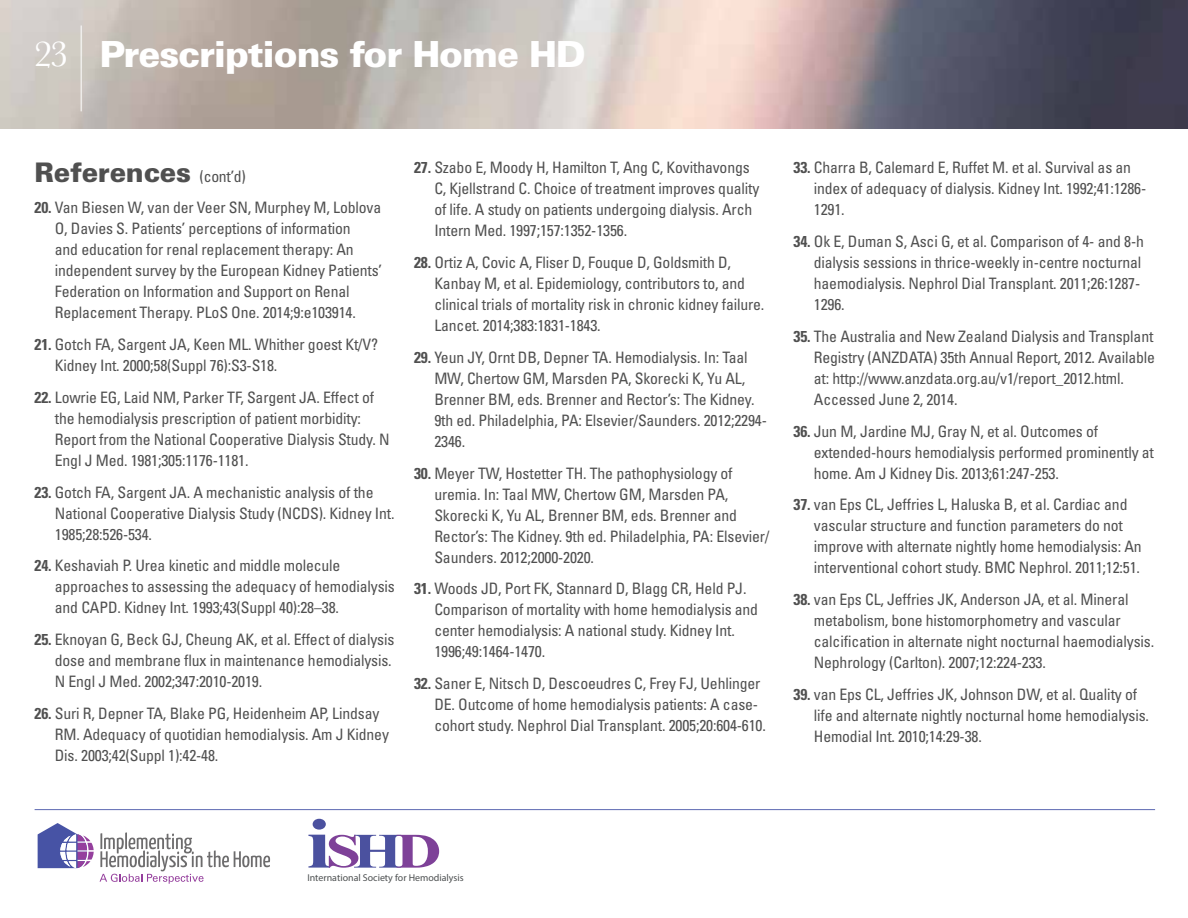
<style>
.page{position:relative;width:1188px;height:918px;background:#fff}
.page>*{position:absolute;margin:0;border:0;box-sizing:border-box;transform-origin:0 0}
.t1{font:900 36px "Univers LT Std";letter-spacing:-.03em;color:#fff}
.t2{font:900 27px "Univers LT Std";letter-spacing:-.01em;color:#505050}
.t3{font:condensed 15.75px/21px "Univers LT Std";letter-spacing:-.01em;color:#505050}
.t4{font:9.9px "Myriad Pro";color:#4d5051}
.s1{font-family:"Baskerville";font-weight:400;font-size:37.5px}
.s2{font-weight:400;font-stretch:condensed;font-size:15.75px}
.s3{font-weight:700}
</style>
<div class="page">
<svg style="left:1px;top:0;width:1187px;height:129px;background:#a79e9e"></svg>
<hr style="left:81px;top:26px;width:1px;height:85px;background:#fff">
<hr style="left:35px;top:809px;width:1120px;height:1px;background:#5d69b2">
<svg style="left:100px;top:833px;width:170px;height:51px"></svg>
<svg style="left:38px;top:823px;width:56px;height:45px"></svg>
<svg style="left:308px;top:819px;width:131px;height:64px"></svg>
<h1 class="t1" style="left:34px;top:31px;width:554px"><span class="s1">23</span> Prescriptions for Home HD</h1>
<h2 class="t2" style="left:35px;top:155px;width:213px">References <span class="s2">(cont’d)</span></h2>
<p class="t3" style="left:55px;top:197px;width:329px;text-indent:-20px"><span class="s3">20.</span> Van Biesen W, van der Veer SN, Murphey M, Loblova O, Davies S. Patients’ perceptions of information<br>and education for renal replacement therapy: An independent survey by the European Kidney Patients’ Federation on Information and Support on Renal Replacement Therapy. PLoS One. 2014;9:e103914.</p>
<p class="t3" style="left:55px;top:334px;width:325px;text-indent:-20px"><span class="s3">21.</span> Gotch FA, Sargent JA, Keen ML. Whither goest Kt/V?<br>Kidney Int. 2000;58(Suppl 76):S3-S18.</p>
<p class="t3" style="left:55px;top:387px;width:336px;text-indent:-20px"><span class="s3">22.</span> Lowrie EG, Laid NM, Parker TF, Sargent JA. Effect of the hemodialysis prescription of patient morbidity:<br>Report from the National Cooperative Dialysis Study. N Engl J Med. 1981;305:1176-1181.</p>
<p class="t3" style="left:55px;top:481px;width:341px;text-indent:-20px"><span class="s3">23.</span> Gotch FA, Sargent JA. A mechanistic analysis of the<br>National Cooperative Dialysis Study (NCDS). Kidney Int.<br>1985;28:526-534.</p>
<p class="t3" style="left:55px;top:555px;width:342px;text-indent:-20px"><span class="s3">24.</span> Keshaviah P. Urea kinetic and middle molecule approaches to assessing the adequacy of hemodialysis and CAPD. Kidney Int. 1993;43(Suppl 40):28–38.</p>
<p class="t3" style="left:55px;top:629px;width:341px;text-indent:-20px"><span class="s3">25.</span> Eknoyan G, Beck GJ, Cheung AK, et al. Effect of dialysis dose and membrane flux in maintenance hemodialysis.<br>N Engl J Med. 2002;347:2010-2019.</p>
<p class="t3" style="left:55px;top:703px;width:336px;text-indent:-20px"><span class="s3">26.</span> Suri R, Depner TA, Blake PG, Heidenheim AP, Lindsay<br>RM. Adequacy of quotidian hemodialysis. Am J Kidney<br>Dis. 2003;42(Suppl 1):42-48.</p>
<p class="t3" style="left:434px;top:157px;width:326px;text-indent:-20px"><span class="s3">27.</span> Szabo E, Moody H, Hamilton T, Ang C, Kovithavongs C, Kjellstrand C. Choice of treatment improves quality of life. A study on patients undergoing dialysis. Arch Intern Med. 1997;157:1352-1356.</p>
<p class="t3" style="left:434px;top:252px;width:332px;text-indent:-20px"><span class="s3">28.</span> Ortiz A, Covic A, Fliser D, Fouque D, Goldsmith D, Kanbay M, et al. Epidemiology, contributors to, and clinical trials of mortality risk in chronic kidney failure.<br>Lancet. 2014;383:1831-1843.</p>
<p class="t3" style="left:434px;top:347px;width:334px;text-indent:-20px"><span class="s3">29.</span> Yeun JY, Ornt DB, Depner TA. Hemodialysis. In: Taal MW, Chertow GM, Marsden PA, Skorecki K, Yu AL, Brenner BM, eds. Brenner and Rector’s: The Kidney.<br>9th ed. Philadelphia, PA: Elsevier/Saunders. 2012;2294- 2346.</p>
<p class="t3" style="left:434px;top:462px;width:337px;text-indent:-20px"><span class="s3">30.</span> Meyer TW, Hostetter TH. The pathophysiology of uremia. In: Taal MW, Chertow GM, Marsden PA, Skorecki K, Yu AL, Brenner BM, eds. Brenner and Rector’s: The Kidney. 9th ed. Philadelphia, PA: Elsevier/ Saunders. 2012;2000-2020.</p>
<p class="t3" style="left:434px;top:578px;width:325px;text-indent:-20px"><span class="s3">31.</span> Woods JD, Port FK, Stannard D, Blagg CR, Held PJ.<br>Comparison of mortality with home hemodialysis and center hemodialysis: A national study. Kidney Int.<br>1996;49:1464-1470.</p>
<p class="t3" style="left:434px;top:673px;width:333px;text-indent:-20px"><span class="s3">32.</span> Saner E, Nitsch D, Descoeudres C, Frey FJ, Uehlinger<br>DE. Outcome of home hemodialysis patients: A case&shy;cohort study. Nephrol Dial Transplant. 2005;20:604-610.</p>
<p class="t3" style="left:814px;top:157px;width:334px;text-indent:-20px"><span class="s3">33.</span> Charra B, Calemard E, Ruffet M. et al. Survival as an index of adequacy of dialysis. Kidney Int. 1992;41:1286-<br>1291.</p>
<p class="t3" style="left:814px;top:231px;width:332px;text-indent:-20px"><span class="s3">34.</span> Ok E, Duman S, Asci G, et al. Comparison of 4- and 8-h dialysis sessions in thrice-weekly in-centre nocturnal haemodialysis. Nephrol Dial Transplant. 2011;26:1287- 1296.</p>
<p class="t3" style="left:814px;top:325px;width:343px;text-indent:-20px"><span class="s3">35.</span> The Australia and New Zealand Dialysis and Transplant Registry (ANZDATA) 35th Annual Report, 2012. Available at: http://www.anzdata.org.au/v1/report_2012.html.<br>Accessed June 2, 2014.</p>
<p class="t3" style="left:814px;top:420px;width:342px;text-indent:-20px"><span class="s3">36.</span> Jun M, Jardine MJ, Gray N, et al. Outcomes of extended-hours hemodialysis performed prominently at home. Am J Kidney Dis. 2013;61:247-253.</p>
<p class="t3" style="left:814px;top:494px;width:329px;text-indent:-20px"><span class="s3">37.</span> van Eps CL, Jeffries L, Haluska B, et al. Cardiac and vascular structure and function parameters do not improve with alternate nightly home hemodialysis: An interventional cohort study. BMC Nephrol. 2011;12:51.</p>
<p class="t3" style="left:814px;top:589px;width:342px;text-indent:-20px"><span class="s3">38.</span> van Eps CL, Jeffries JK, Anderson JA, et al. Mineral metabolism, bone histomorphometry and vascular calcification in alternate night nocturnal haemodialysis.<br>Nephrology (Carlton). 2007;12:224-233.</p>
<p class="t3" style="left:814px;top:684px;width:337px;text-indent:-20px"><span class="s3">39.</span> van Eps CL, Jeffries JK, Johnson DW, et al. Quality of life and alternate nightly nocturnal home hemodialysis.<br>Hemodial Int. 2010;14:29-38.</p>
<p class="t4" style="left:307px;top:871px;width:158px">International Society for Hemodialysis</p>
</div>
